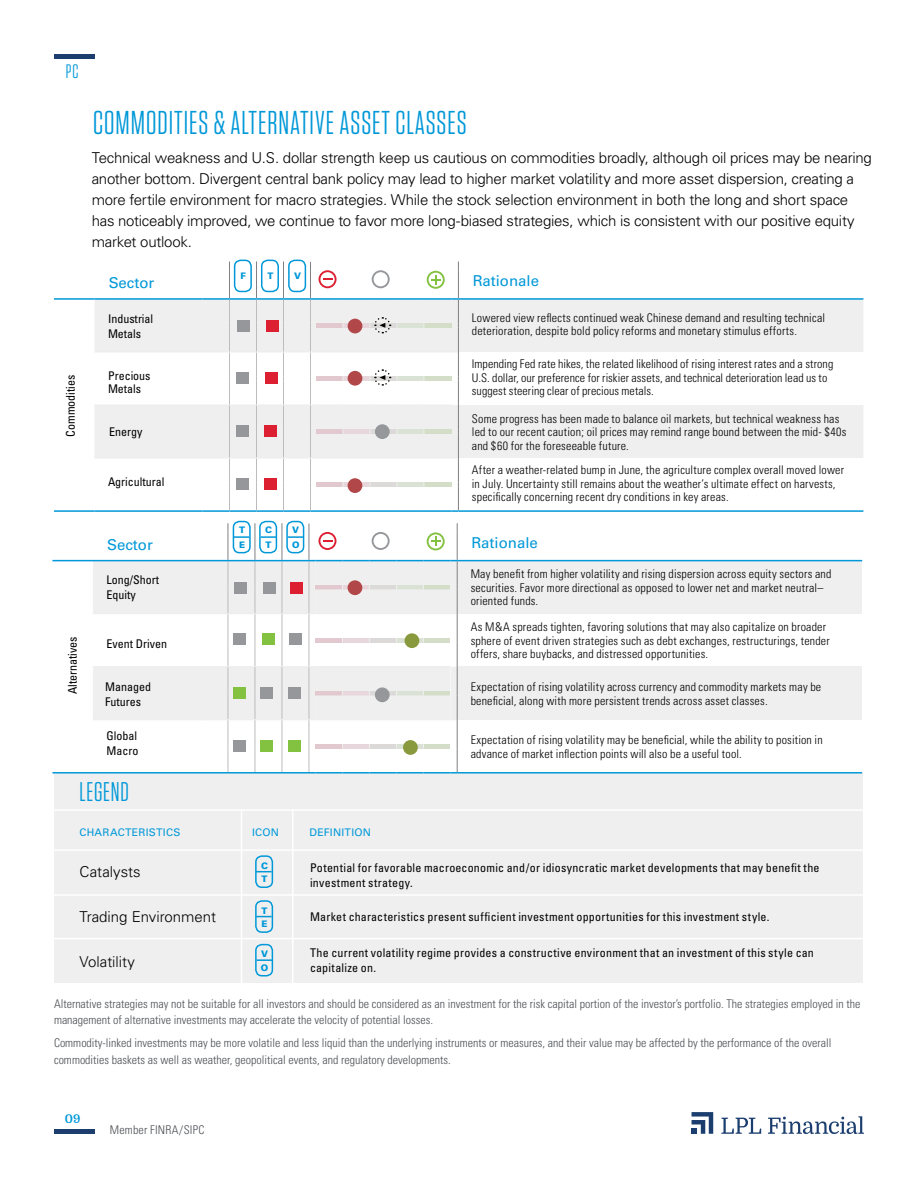
<style>
.page{position:relative;width:918px;height:1188px;background:#fff}
.page>*{position:absolute;margin:0;border:0;box-sizing:border-box;transform-origin:0 0}
.t1{font:33px "Tungsten Narrow";letter-spacing:.03em;color:#0098d8}
.t2{font:27px "Tungsten Narrow";letter-spacing:.03em;color:#0098d8}
.t3{font:19.5px "Tungsten Narrow";color:#0098d8}
.t4{font:300 15px/21px "Univers";letter-spacing:-.015em;color:#000}
.t5{font:15px "Univers";color:#0098d8}
.t6{font:300 condensed 12px/13.5px "Univers";letter-spacing:.015em;color:#000}
.t7{font:300 condensed 12px/16.5px "Univers";color:#4b4f54}
.t8{font:condensed 12px/15px "Univers";letter-spacing:.015em;color:#000}
.t9{font:700 12px "Domine";color:#0098d8}
.t10{font:10.5px "Univers";letter-spacing:.025em;color:#0098d8}
.t11{font:900 9px/14.7px "Univers";color:#0098d8}
</style>
<div class="page">
<hr style="left:54px;top:1130px;width:40px;height:4px;background:#1b3e6f">
<hr style="left:54px;top:54px;width:40px;height:4px;background:#1b3e6f">
<svg style="left:692px;top:1112px;width:21px;height:22px"></svg>
<svg style="left:721px;top:1118px;width:40px;height:16px"></svg>
<svg style="left:768px;top:1116px;width:96px;height:18px"></svg>
<svg style="left:95px;top:300px;width:768px;height:158px;fill:#efeff0"></svg>
<hr style="left:458px;top:510px;width:405px;height:2px;background:#0098d8">
<hr style="left:54px;top:510px;width:40px;height:2px;background:#0098d8">
<hr style="left:94px;top:510px;width:108px;height:2px;background:#0098d8">
<hr style="left:94px;top:352px;width:108px;height:1px;background:#ededee">
<hr style="left:94px;top:458px;width:108px;height:1px;background:#ededee">
<hr style="left:94px;top:405px;width:108px;height:1px;background:#ededee">
<hr style="left:458px;top:298px;width:405px;height:2px;background:#0098d8">
<hr style="left:54px;top:298px;width:40px;height:2px;background:#0098d8">
<hr style="left:94px;top:298px;width:108px;height:2px;background:#0098d8">
<div style="left:54px;top:774px;width:809px;height:209px;background:#efeff0"></div>
<div style="left:233px;top:521px;width:18px;height:32px;border:2px solid #0098d8;border-radius:6px"></div>
<div style="left:286px;top:521px;width:18px;height:32px;border:2px solid #0098d8;border-radius:6px"></div>
<div style="left:259px;top:521px;width:18px;height:32px;border:2px solid #0098d8;border-radius:6px"></div>
<div style="left:255px;top:900px;width:18px;height:33px;border:2px solid #0098d8;border-radius:6px"></div>
<svg style="left:256px;top:916px;width:16px;height:1px"></svg>
<div style="left:255px;top:855px;width:18px;height:33px;border:2px solid #0098d8;border-radius:6px"></div>
<svg style="left:256px;top:871px;width:16px;height:1px"></svg>
<div style="left:255px;top:944px;width:18px;height:32px;border:2px solid #0098d8;border-radius:6px"></div>
<svg style="left:257px;top:959px;width:15px;height:2px"></svg>
<div style="left:457px;top:561px;width:405px;height:53px;background:#efeff0"></div>
<div style="left:457px;top:667px;width:405px;height:53px;background:#efeff0"></div>
<hr style="left:457px;top:772px;width:405px;height:2px;background:#0098d8">
<hr style="left:52px;top:772px;width:41px;height:2px;background:#0098d8">
<hr style="left:457px;top:560px;width:405px;height:1px;background:#0098d8">
<hr style="left:52px;top:560px;width:41px;height:1px;background:#0098d8">
<svg style="left:93px;top:523px;width:365px;height:251px"></svg>
<div style="left:234px;top:260px;width:18px;height:32px;border:2px solid #0098d8;border-radius:6px"></div>
<div style="left:261px;top:260px;width:18px;height:32px;border:2px solid #0098d8;border-radius:6px"></div>
<div style="left:288px;top:260px;width:18px;height:32px;border:2px solid #0098d8;border-radius:6px"></div>
<hr style="left:50px;top:849px;width:820px;height:2px;background:#fff">
<hr style="left:44px;top:809px;width:820px;height:2px;background:#fff">
<hr style="left:50px;top:894px;width:820px;height:2px;background:#fff">
<hr style="left:50px;top:938px;width:820px;height:1px;background:#fff">
<hr style="left:292px;top:809px;width:2px;height:177px;background:#fff">
<hr style="left:241px;top:809px;width:1px;height:177px;background:#fff">
<svg style="left:202px;top:261px;width:257px;height:251px"></svg>
<h3 class="t3" style="left:66px;top:62px;width:14px">PC</h3>
<p class="t8" style="left:63px;top:437px;width:63px;rotate:-90deg">Commodities</p>
<p class="t8" style="left:65px;top:694px;width:59px;rotate:-90deg">Alternatives</p>
<h1 class="t1" style="left:93px;top:107px;width:375px">COMMODITIES &amp; ALTERNATIVE ASSET CLASSES</h1>
<p class="t4" style="left:92px;top:147px;width:782px">Technical weakness and U.S. dollar strength keep us cautious on commodities broadly, although oil prices may be nearing another bottom. Divergent central bank policy may lead to higher market volatility and more asset dispersion, creating a more fertile environment for macro strategies. While the stock selection environment in both the long and short space has noticeably improved, we continue to favor more long-biased strategies, which is consistent with our positive equity market outlook.</p>
<p class="t11" style="left:241px;top:269px;width:7px">F</p>
<p class="t11" style="left:267px;top:269px;width:8px">T</p>
<p class="t11" style="left:294px;top:269px;width:9px">V</p>
<p class="t5" style="left:109px;top:274px;width:47px">Sector</p>
<p class="t5" style="left:473px;top:272px;width:68px">Rationale</p>
<p class="t8" style="left:108px;top:311px;width:47px">Industrial<br>Metals</p>
<p class="t6" style="left:472px;top:311px;width:355px">Lowered view reflects continued weak Chinese demand and resulting technical deterioration, despite bold policy reforms and monetary stimulus efforts.</p>
<p class="t8" style="left:108px;top:369px;width:44px;line-height:13.5px">Precious<br>Metals</p>
<p class="t6" style="left:472px;top:357px;width:363px">Impending Fed rate hikes, the related likelihood of rising interest rates and a strong<br>U.S. dollar, our preference for riskier assets, and technical deterioration lead us to suggest steering clear of precious metals.</p>
<p class="t8" style="left:109px;top:424px;width:35px">Energy</p>
<p class="t6" style="left:472px;top:412px;width:376px">Some progress has been made to balance oil markets, but technical weakness has led to our recent caution; oil prices may remind range bound between the mid- $40s and $60 for the foreseeable future.</p>
<p class="t8" style="left:108px;top:474px;width:58px">Agricultural</p>
<p class="t6" style="left:472px;top:463px;width:374px">After a weather-related bump in June, the agriculture complex overall moved lower in July. Uncertainty still remains about the weather’s ultimate effect on harvests, specifically concerning recent dry conditions in key areas.</p>
<p class="t11" style="left:265px;top:522px;width:9px">C<br>T</p>
<p class="t11" style="left:239px;top:522px;width:8px">T<br>E</p>
<p class="t11" style="left:292px;top:522px;width:9px">V<br>O</p>
<p class="t5" style="left:107px;top:536px;width:47px">Sector</p>
<p class="t5" style="left:472px;top:533px;width:68px">Rationale</p>
<p class="t8" style="left:106px;top:573px;width:54px">Long/Short<br>Equity</p>
<p class="t6" style="left:471px;top:567px;width:362px">May benefit from higher volatility and rising dispersion across equity sectors and securities. Favor more directional as opposed to lower net and market neutral– oriented funds.</p>
<p class="t8" style="left:106px;top:636px;width:62px">Event Driven</p>
<p class="t6" style="left:471px;top:620px;width:361px">As M&amp;A spreads tighten, favoring solutions that may also capitalize on broader sphere of event driven strategies such as debt exchanges, restructurings, tender offers, share buybacks, and distressed opportunities.</p>
<p class="t8" style="left:105px;top:679px;width:47px">Managed<br>Futures</p>
<p class="t6" style="left:471px;top:680px;width:352px">Expectation of rising volatility across currency and commodity markets may be beneficial, along with more persistent trends across asset classes.</p>
<p class="t8" style="left:106px;top:728px;width:33px">Global<br>Macro</p>
<p class="t6" style="left:471px;top:733px;width:353px">Expectation of rising volatility may be beneficial, while the ability to position in advance of market inflection points will also be a useful tool.</p>
<h2 class="t2" style="left:79px;top:779px;width:51px">LEGEND</h2>
<p class="t10" style="left:79px;top:826px;width:102px">CHARACTERISTICS</p>
<p class="t10" style="left:252px;top:826px;width:29px">ICON</p>
<p class="t10" style="left:310px;top:826px;width:63px">DEFINITION</p>
<p class="t4" style="left:79px;top:861px;width:63px">Catalysts</p>
<p class="t4" style="left:79px;top:906px;width:138px">Trading Environment</p>
<p class="t4" style="left:79px;top:951px;width:57px">Volatility</p>
<p class="t11" style="left:261px;top:859px;width:9px;line-height:13.5px">C<br>T</p>
<p class="t11" style="left:262px;top:904px;width:8px;line-height:13.5px">T<br>E</p>
<p class="t11" style="left:261px;top:947px;width:9px;line-height:13.5px">V<br>O</p>
<p class="t8" style="left:310px;top:860px;width:511px">Potential for favorable macroeconomic and/or idiosyncratic market developments that may benefit the investment strategy.</p>
<p class="t8" style="left:310px;top:909px;width:461px">Market characteristics present sufficient investment opportunities for this investment style.</p>
<p class="t8" style="left:310px;top:945px;width:505px">The current volatility regime provides a constructive environment that an investment of this style can capitalize on.</p>
<p class="t7" style="left:54px;top:995px;width:808px">Alternative strategies may not be suitable for all investors and should be considered as an investment for the risk capital portion of the investor’s portfolio. The strategies employed in the management of alternative investments may accelerate the velocity of potential losses.</p>
<p class="t7" style="left:54px;top:1035px;width:779px">Commodity-linked investments may be more volatile and less liquid than the underlying instruments or measures, and their value may be affected by the performance of the overall commodities baskets as well as weather, geopolitical events, and regulatory developments.</p>
<p class="t9" style="left:65px;top:1112px;width:17px">09</p>
<p class="t7" style="left:110px;top:1121px;width:96px">Member FINRA/SIPC</p>
</div>
